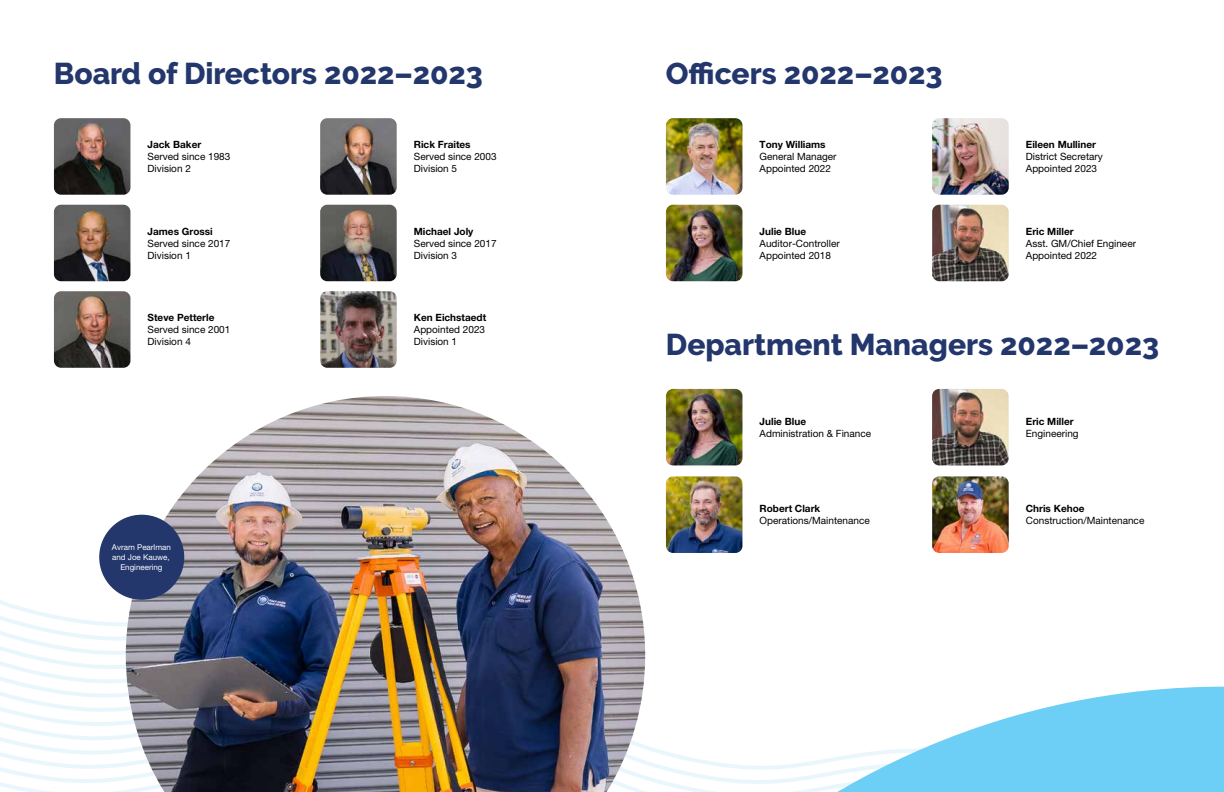
<style>
.page{position:relative;width:1224px;height:792px;background:#fff}
.page>*{position:absolute;margin:0;border:0;box-sizing:border-box;transform-origin:0 0}
.t1{font:800 30px "Raleway";color:#23376d}
.t2{font:10px/12px "Helvetica Neue LT Pro";color:#000}
.t3{font:700 10px "Helvetica Neue LT Pro";color:#000}
.t4{font:8px/9.6px "Helvetica Neue LT Pro";color:#fff;text-align:center}
</style>
<div class="page">
<svg style="left:0;top:666px;width:126px;height:14px"></svg>
<svg style="left:0;top:680px;width:126px;height:14px"></svg>
<svg style="left:0;top:694px;width:126px;height:15px"></svg>
<svg style="left:0;top:709px;width:126px;height:14px"></svg>
<svg style="left:0;top:723px;width:126px;height:14px"></svg>
<svg style="left:0;top:737px;width:126px;height:14px"></svg>
<svg style="left:0;top:751px;width:126px;height:41px"></svg>
<img style="left:54px;top:118px;width:76px;height:77px">
<img style="left:54px;top:205px;width:76px;height:76px">
<img style="left:54px;top:291px;width:76px;height:77px">
<img style="left:320px;top:291px;width:77px;height:77px">
<img style="left:320px;top:118px;width:77px;height:77px">
<img style="left:320px;top:205px;width:77px;height:76px">
<svg style="left:645px;top:687px;width:579px;height:105px"></svg>
<img style="left:666px;top:205px;width:76px;height:76px">
<img style="left:666px;top:389px;width:76px;height:76px">
<img style="left:932px;top:118px;width:77px;height:77px">
<img style="left:932px;top:476px;width:77px;height:77px">
<img style="left:932px;top:205px;width:77px;height:76px">
<img style="left:932px;top:389px;width:77px;height:76px">
<img style="left:666px;top:476px;width:76px;height:77px">
<img style="left:126px;top:396px;width:519px;height:396px">
<img style="left:666px;top:118px;width:76px;height:77px">
<div style="left:99px;top:515px;width:85px;height:85px;background:#23376d;border-radius:50%"></div>
<h1 class="t1" style="left:54px;top:56px;width:431px">Board of Directors 2022–2023</h1>
<p class="t3" style="left:148px;top:138px;width:55px">Jack Baker</p>
<p class="t2" style="left:148px;top:150px;width:84px">Served since 1983<br>Division 2</p>
<p class="t3" style="left:414px;top:138px;width:58px">Rick Fraites</p>
<p class="t2" style="left:414px;top:150px;width:84px">Served since 2003<br>Division 5</p>
<p class="t3" style="left:148px;top:225px;width:67px">James Grossi</p>
<p class="t2" style="left:148px;top:237px;width:84px">Served since 2017<br>Division 1</p>
<p class="t3" style="left:414px;top:225px;width:61px">Michael Joly</p>
<p class="t2" style="left:414px;top:237px;width:84px">Served since 2017<br>Division 3</p>
<p class="t3" style="left:148px;top:311px;width:68px">Steve Petterle</p>
<p class="t2" style="left:148px;top:323px;width:84px">Served since 2001<br>Division 4</p>
<p class="t3" style="left:414px;top:311px;width:74px">Ken Eichstaedt</p>
<p class="t2" style="left:414px;top:323px;width:73px">Appointed 2023<br>Division 1</p>
<p class="t4" style="left:112px;top:543px;width:60px">Avram Pearlman and Joe Kauwe,<br>Engineering</p>
<h1 class="t1" style="left:666px;top:56px;width:278px">Officers 2022–2023</h1>
<p class="t3" style="left:760px;top:138px;width:68px">Tony Williams</p>
<p class="t2" style="left:760px;top:150px;width:79px">General Manager<br>Appointed 2022</p>
<p class="t3" style="left:760px;top:225px;width:48px">Julie Blue</p>
<p class="t2" style="left:760px;top:237px;width:82px">Auditor-Controller<br>Appointed 2018</p>
<p class="t3" style="left:1026px;top:138px;width:72px">Eileen Mulliner</p>
<p class="t2" style="left:1026px;top:150px;width:79px">District Secretary<br>Appointed 2023</p>
<p class="t3" style="left:1026px;top:225px;width:49px">Eric Miller</p>
<p class="t2" style="left:1026px;top:237px;width:112px">Asst. GM/Chief Engineer<br>Appointed 2022</p>
<h1 class="t1" style="left:666px;top:327px;width:495px">Department Managers 2022–2023</h1>
<p class="t3" style="left:760px;top:415px;width:48px">Julie Blue</p>
<p class="t2" style="left:760px;top:427px;width:113px">Administration &amp; Finance</p>
<p class="t3" style="left:760px;top:503px;width:62px">Robert Clark</p>
<p class="t2" style="left:760px;top:515px;width:112px">Operations/Maintenance</p>
<p class="t3" style="left:1026px;top:415px;width:49px">Eric Miller</p>
<p class="t2" style="left:1026px;top:427px;width:54px">Engineering</p>
<p class="t3" style="left:1026px;top:503px;width:60px">Chris Kehoe</p>
<p class="t2" style="left:1026px;top:515px;width:120px">Construction/Maintenance</p>
</div>
